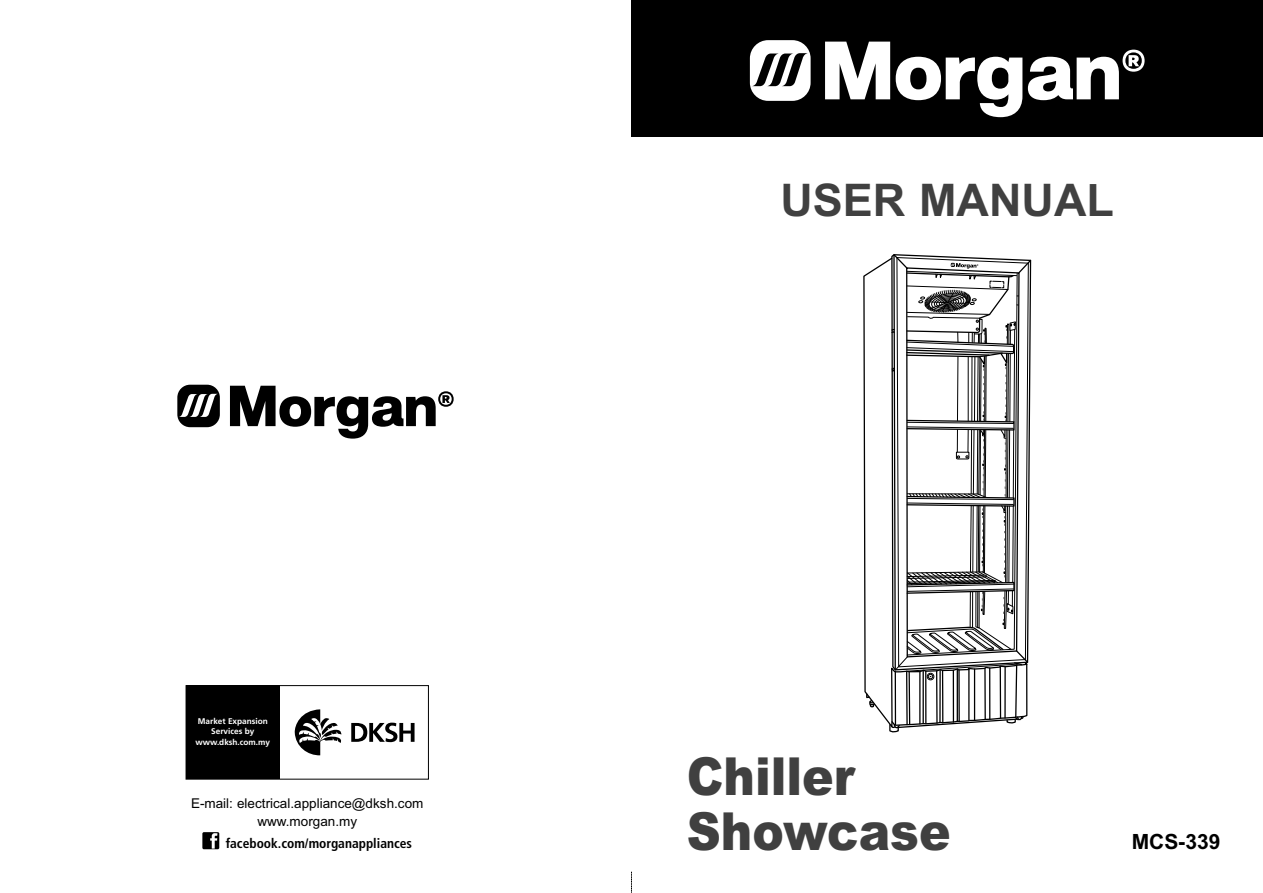
<style>
.page{position:relative;width:1263px;height:893px;background:#fff}
.page>*{position:absolute;margin:0;border:0;box-sizing:border-box;transform-origin:0 0}
.t1{font:900 52.5px/55.5px "Arial";color:#404040;scale:.9 1}
.t2{font:700 45px "Arial";color:#404040}
.t3{font:700 21px "Arial";color:#000}
.t4{font:13.5px/18px "Arial";color:#000;text-align:center}
.t5{font:700 condensed 13.5px "Frutiger";color:#000}
.t6{font:700 8.25px/10.8px "Frutiger";color:#fff;text-align:center}
</style>
<div class="page">
<svg style="left:631px;top:872px;width:1px;height:21px"></svg>
<div style="left:631px;top:0;width:632px;height:136px;background:#000"></div>
<svg style="left:863px;top:254px;width:168px;height:478px"></svg>
<svg style="left:825px;top:42px;width:65px;height:57px"></svg>
<svg style="left:896px;top:57px;width:126px;height:60px"></svg>
<svg style="left:1028px;top:50px;width:116px;height:50px"></svg>
<svg style="left:750px;top:40px;width:61px;height:61px"></svg>
<svg style="left:230px;top:386px;width:224px;height:53px"></svg>
<svg style="left:177px;top:385px;width:43px;height:42px"></svg>
<div style="left:186px;top:686px;width:94px;height:93px;background:#000"></div>
<svg style="left:202px;top:832px;width:17px;height:17px"></svg>
<div style="left:186px;top:685px;width:243px;height:94px;border:1px solid #000"></div>
<svg style="left:294px;top:709px;width:48px;height:47px"></svg>
<svg style="left:351px;top:723px;width:63px;height:19px"></svg>
<p class="t6" style="left:195px;top:716px;width:76px">Market Expansion<br>Services by www.dksh.com.my</p>
<p class="t4" style="left:191px;top:794px;width:234px">E-mail: electrical.appliance@dksh.com www.morgan.my</p>
<p class="t5" style="left:226px;top:838px;width:188px">facebook.com/morganappliances</p>
<h2 class="t2" style="left:780px;top:174px;width:335px">USER MANUAL</h2>
<h1 class="t1" style="left:687px;top:749px;width:295px">Chiller<br>Showcase</h1>
<h3 class="t3" style="left:1132px;top:829px;width:90px">MCS-339</h3>
</div>
